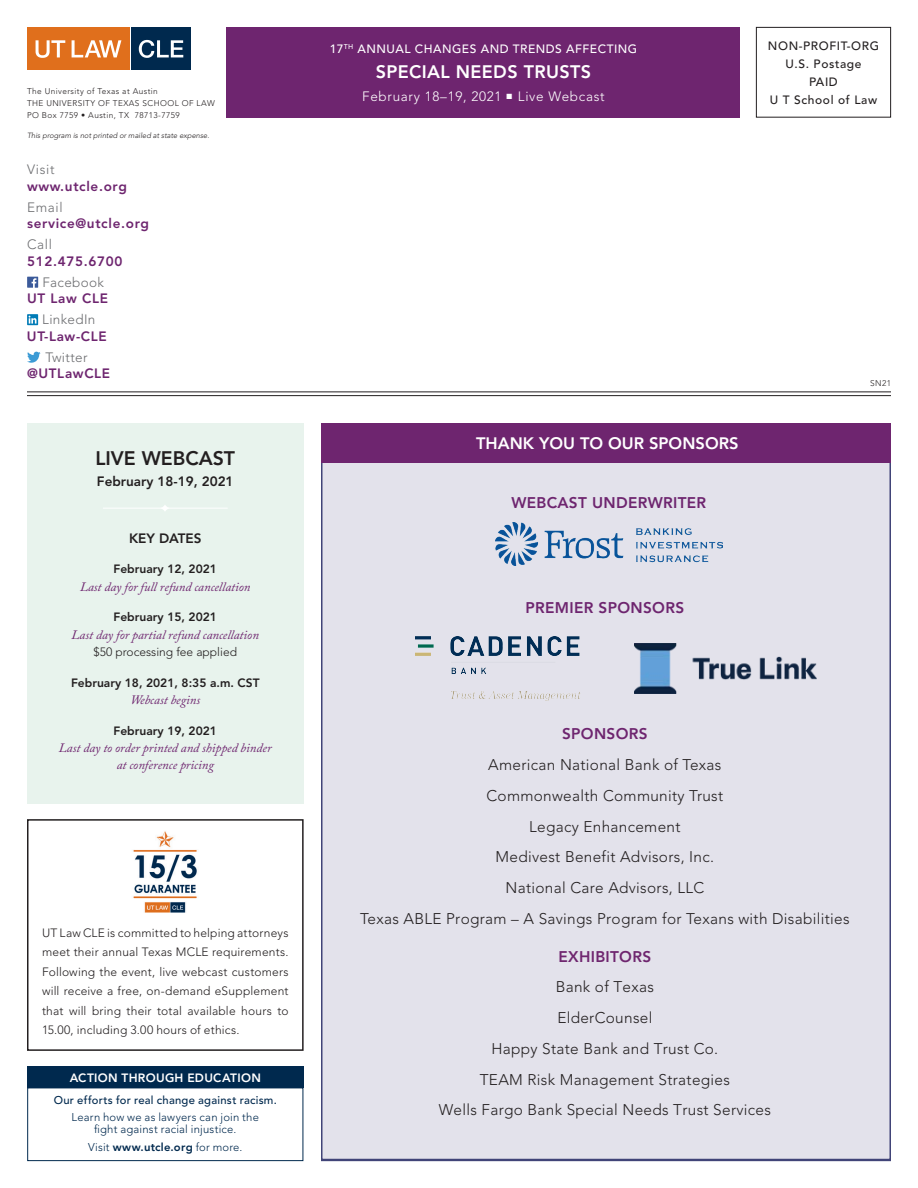
<style>
.page{position:relative;width:918px;height:1188px;background:#fff}
.page>*{position:absolute;margin:0;border:0;box-sizing:border-box;transform-origin:0 0}
.t1{font:800 19.5px "Avenir LT Std";color:#231f20}
.t2{font:800 18px "Avenir LT Std";letter-spacing:.02em;color:#fff}
.t3{font:800 16.5px "Avenir LT Std";color:#fff}
.t4{font:300 15.3px/30.8px "Avenir LT Std";letter-spacing:.02em;color:#231f20;text-align:center}
.t5{font:800 15.3px "Avenir LT Std";letter-spacing:.02em;color:#6e256f}
.t6{font:800 15.3px "Avenir LT Std";letter-spacing:.02em;color:#6f266f}
.t7{font:800 13.5px "Avenir LT Std";letter-spacing:.05em;color:#6e256f}
.t8{font:300 13.5px "Avenir LT Std";letter-spacing:.025em;color:#6c6d70}
.t9{font:300 13.5px "Avenir LT Std";letter-spacing:.05em;color:#fff}
.t10{font:800 13.5px "Avenir LT Std";color:#231f20}
.t11{font:italic 12.75px/17.2px "Adobe Caslon Pro";color:#6e256f;text-align:center}
.t12{font:300 12px/19.5px "Avenir LT Std";letter-spacing:.01em;color:#231f20;text-align:justify}
.t13{font:800 12px "Avenir LT Std";color:#231f20}
.t14{font:500 12px/18px "Avenir LT Std";letter-spacing:.05em;color:#231f20;text-align:center}
.t15{font:500 12px "Avenir LT Std";letter-spacing:.04em;color:#fff}
.t16{font:800 12px "Avenir LT Std";letter-spacing:.025em;color:#fff}
.t17{font:300 11.25px/12px "Avenir LT Std";letter-spacing:.02em;color:#00294e;text-align:center}
.t18{font:500 11.25px "Avenir LT Std";letter-spacing:.025em;color:#00294e}
.t19{font:300 8.25px/12px "Avenir LT Std";letter-spacing:.05em;color:#231f20}
.t20{font:italic 300 7.5px "Avenir LT Std";color:#231f20}
.s1{font-weight:800}
</style>
<div class="page">
<div style="left:756px;top:27px;width:135px;height:91px;border:1px solid #231f20"></div>
<svg style="left:27px;top:277px;width:11px;height:11px"></svg>
<svg style="left:27px;top:314px;width:11px;height:11px"></svg>
<svg style="left:29px;top:316px;width:7px;height:8px"></svg>
<svg style="left:27px;top:352px;width:14px;height:11px"></svg>
<div style="left:227px;top:27px;width:513px;height:91px;background:#6e256f"></div>
<hr style="left:27px;top:391px;width:864px;height:1px;background:#231f20">
<hr style="left:27px;top:395px;width:864px;height:1px;background:#231f20">
<div style="left:131px;top:27px;width:60px;height:42px;background:#00294e"></div>
<div style="left:27px;top:27px;width:102px;height:42px;background:#e06f1c"></div>
<svg style="left:36px;top:40px;width:29px;height:18px"></svg>
<svg style="left:72px;top:40px;width:49px;height:17px"></svg>
<svg style="left:139px;top:40px;width:44px;height:18px"></svg>
<div style="left:27px;top:423px;width:277px;height:381px;background:#e8f3ed"></div>
<svg style="left:103px;top:505px;width:124px;height:6px"></svg>
<div style="left:27px;top:819px;width:277px;height:232px;border:2px solid #231f20"></div>
<img style="left:133px;top:831px;width:64px;height:82px">
<div style="left:27px;top:1088px;width:276px;height:73px;border:1px solid #00294e"></div>
<div style="left:27px;top:1066px;width:276px;height:22px;background:#00294e"></div>
<div style="left:321px;top:423px;width:570px;height:738px;background:#e3e2eb;border:2px solid #414478"></div>
<img style="left:495px;top:522px;width:227px;height:43px">
<div style="left:321px;top:423px;width:570px;height:39px;background:#6e256f"></div>
<img style="left:416px;top:636px;width:164px;height:65px">
<img style="left:634px;top:644px;width:183px;height:50px">
<p class="t19" style="left:27px;top:85px;width:189px">The University of Texas at Austin<br>THE UNIVERSITY OF TEXAS SCHOOL OF LAW<br>PO Box 7759 • Austin, TX 78713-7759</p>
<p class="t20" style="left:27px;top:131px;width:184px">This program is not printed or mailed at state expense.</p>
<p class="t8" style="left:27px;top:162px;width:29px">Visit</p>
<p class="t7" style="left:27px;top:178px;width:101px">www.utcle.org</p>
<p class="t8" style="left:27px;top:199px;width:37px">Email</p>
<p class="t7" style="left:27px;top:216px;width:123px">service@utcle.org</p>
<p class="t8" style="left:27px;top:237px;width:27px">Call</p>
<p class="t7" style="left:27px;top:253px;width:97px">512.475.6700</p>
<p class="t8" style="left:42px;top:274px;width:63px">Facebook</p>
<p class="t7" style="left:27px;top:291px;width:83px">UT Law CLE</p>
<p class="t8" style="left:42px;top:312px;width:55px">LinkedIn</p>
<p class="t7" style="left:27px;top:328px;width:81px">UT-Law-CLE</p>
<p class="t8" style="left:45px;top:349px;width:44px">Twitter</p>
<p class="t7" style="left:27px;top:366px;width:85px">@UTLawCLE</p>
<p class="t1" style="left:95px;top:446px;width:141px">LIVE WEBCAST</p>
<p class="t10" style="left:97px;top:473px;width:138px">February 18-19, 2021</p>
<p class="t10" style="left:129px;top:530px;width:74px">KEY DATES</p>
<p class="t13" style="left:114px;top:562px;width:105px">February 12, 2021</p>
<p class="t11" style="left:80px;top:578px;width:172px">Last day for full refund cancellation</p>
<p class="t13" style="left:114px;top:610px;width:105px">February 15, 2021</p>
<p class="t11" style="left:72px;top:626px;width:189px">Last day for partial refund cancellation</p>
<p class="t12" style="left:94px;top:642px;width:145px">$50 processing fee applied</p>
<p class="t13" style="left:71px;top:675px;width:190px">February 18, 2021, 8:35 a.m. CST</p>
<p class="t11" style="left:130px;top:691px;width:71px">Webcast begins</p>
<p class="t13" style="left:114px;top:723px;width:105px">February 19, 2021</p>
<p class="t11" style="left:59px;top:739px;width:214px">Last day to order printed and shipped binder at conference pricing</p>
<p class="t12" style="left:42px;top:923px;width:248px">UT Law CLE is committed to helping attorneys meet their annual Texas MCLE requirements.<br>Following the event, live webcast customers will receive a free, on-demand eSupplement that will bring their total available hours to 15.00, including 3.00 hours of ethics.</p>
<p class="t16" style="left:70px;top:1070px;width:193px">ACTION THROUGH EDUCATION</p>
<p class="t18" style="left:54px;top:1093px;width:225px">Our efforts for real change against racism.</p>
<p class="t17" style="left:72px;top:1111px;width:189px">Learn how we as lawyers can join the fight against racial injustice.</p>
<p class="t17" style="left:88px;top:1141px;width:156px">Visit <span class="s1">www.utcle.org</span> for more.</p>
<p class="t15" style="left:330px;top:42px;width:309px">17<sup>TH</sup> ANNUAL CHANGES AND TRENDS AFFECTING</p>
<p class="t2" style="left:376px;top:61px;width:217px">SPECIAL NEEDS TRUSTS</p>
<p class="t9" style="left:362px;top:88px;width:244px">February 18–19, 2021 ■ Live Webcast</p>
<p class="t14" style="left:768px;top:37px;width:113px">NON-PROFIT-ORG<br>U.S. Postage<br>PAID<br>U T School of Law</p>
<p class="t3" style="left:476px;top:433px;width:264px">THANK YOU TO OUR SPONSORS</p>
<p class="t5" style="left:511px;top:494px;width:196px">WEBCAST UNDERWRITER</p>
<p class="t5" style="left:526px;top:599px;width:160px">PREMIER SPONSORS</p>
<p class="t19" style="left:870px;top:377px;width:22px">SN21</p>
<p class="t5" style="left:562px;top:725px;width:87px">SPONSORS</p>
<p class="t4" style="left:360px;top:750px;width:491px">American National Bank of Texas<br>Commonwealth Community Trust<br>Legacy Enhancement<br>Medivest Benefit Advisors, Inc.<br>National Care Advisors, LLC<br>Texas ABLE Program – A Savings Program for Texans with Disabilities</p>
<p class="t6" style="left:559px;top:947px;width:94px">EXHIBITORS</p>
<p class="t4" style="left:439px;top:972px;width:334px">Bank of Texas<br>ElderCounsel<br>Happy State Bank and Trust Co.<br>TEAM Risk Management Strategies<br>Wells Fargo Bank Special Needs Trust Services</p>
</div>
